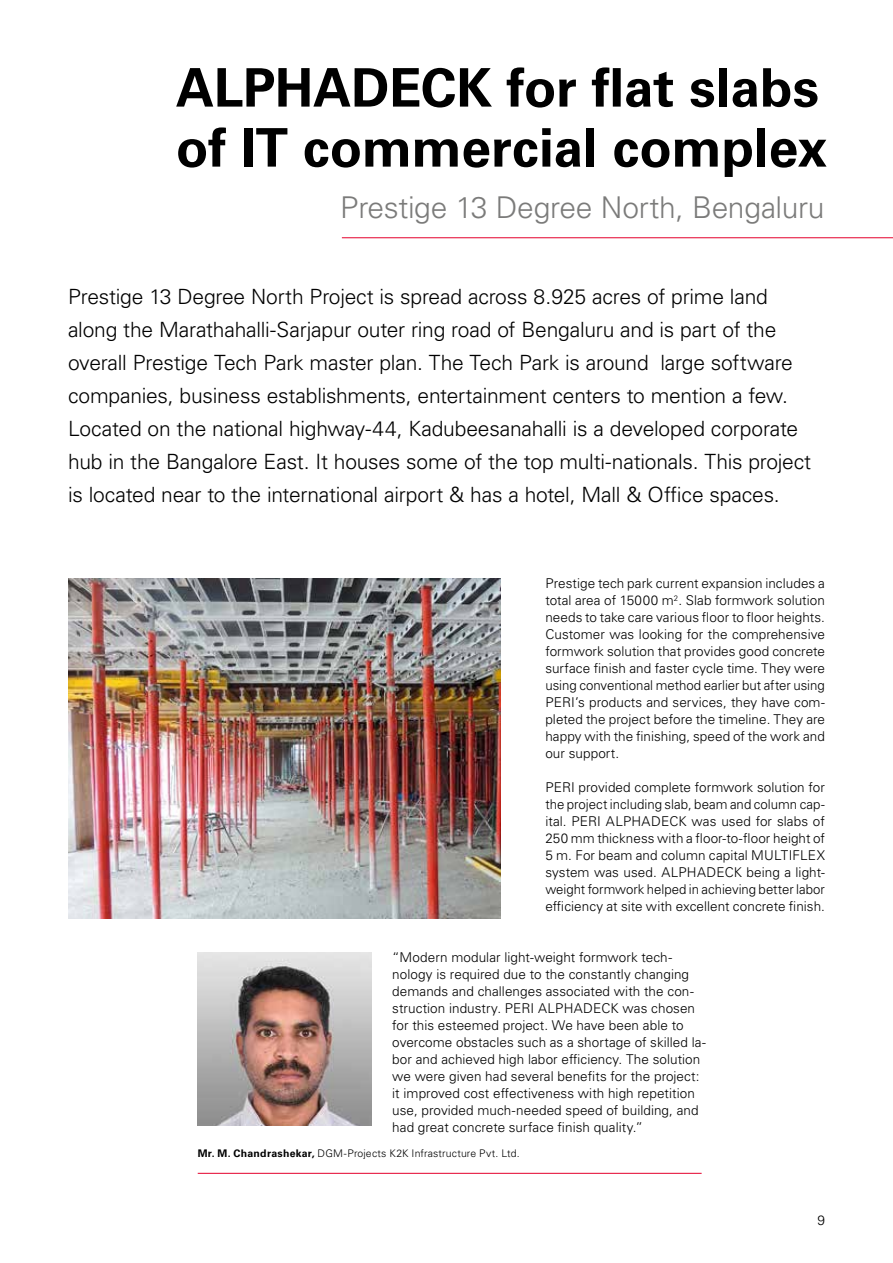
<style>
.page{position:relative;width:893px;height:1263px;background:#fff}
.page>*{position:absolute;margin:0;border:0;box-sizing:border-box;transform-origin:0 0}
.t1{font:700 53.25px/60px "Univers LTCYR 65";letter-spacing:-.005em;color:#000}
.t2{font:300 30px "Univers LTCYR 45";letter-spacing:-.01em;color:#7b7b7a}
.t3{font:300 21px/33px "Univers LTCYR 45";letter-spacing:-.01em;color:#000}
.t4{font:300 13.5px/17px "Univers LTCYR 45";letter-spacing:.005em;color:#000;text-align:justify}
.t5{font:300 10.5px "Univers LTCYR 45";letter-spacing:.015em;color:#000}
.s1{font-family:"Univers LTCYR 65";font-weight:700}
</style>
<div class="page">
<hr style="left:342px;top:237px;width:551px;height:1px;background:#e4002c">
<img style="left:198px;top:952px;width:173px;height:173px">
<img style="left:68px;top:578px;width:433px;height:340px">
<hr style="left:198px;top:1173px;width:504px;height:1px;background:#e4002c">
<h1 class="t1" style="left:176px;top:55px;width:653px">ALPHADECK for flat slabs of IT commercial complex</h1>
<h2 class="t2" style="left:340px;top:187px;width:486px">Prestige 13 Degree North, Bengaluru</h2>
<p class="t3" style="left:68px;top:280px;width:745px">Prestige 13 Degree North Project is spread across 8.925 acres of prime land along the Marathahalli-Sarjapur outer ring road of Bengaluru and is part of the overall Prestige Tech Park master plan. The Tech Park is around large software companies, business establishments, entertainment centers to mention a few.<br>Located on the national highway-44, Kadubeesanahalli is a developed corporate hub in the Bangalore East. It houses some of the top multi-nationals. This project is located near to the international airport &amp; has a hotel, Mall &amp; Office spaces.</p>
<p class="t4" style="left:545px;top:574px;width:281px">Prestige tech park current expansion includes a total area of 15000 m<sup>2</sup>. Slab formwork solution needs to take care various floor to floor heights.<br>Customer was looking for the comprehensive formwork solution that provides good concrete surface finish and faster cycle time. They were using conventional method earlier but after using PERI’s products and services, they have com&shy;pleted the project before the timeline. They are happy with the finishing, speed of the work and our support.</p>
<p class="t4" style="left:545px;top:779px;width:281px">PERI provided complete formwork solution for the project including slab, beam and column cap&shy;ital. PERI ALPHADECK was used for slabs of 250 mm thickness with a floor-to-floor height of 5 m. For beam and column capital MULTIFLEX system was used. ALPHADECK being a light&shy;weight formwork helped in achieving better labor efficiency at site with excellent concrete finish.</p>
<p class="t4" style="left:392px;top:949px;width:315px;text-align:left">“Modern modular light-weight formwork tech&shy;nology is required due to the constantly changing demands and challenges associated with the con&shy;struction industry. PERI ALPHADECK was chosen for this esteemed project. We have been able to overcome obstacles such as a shortage of skilled la&shy;bor and achieved high labor efficiency. The solution we were given had several benefits for the project: it improved cost effectiveness with high repetition use, provided much-needed speed of building, and had great concrete surface finish quality.”</p>
<p class="t5" style="left:198px;top:1146px;width:324px"><span class="s1">Mr. M. Chandrashekar,</span> DGM-Projects K2K Infrastructure Pvt. Ltd.</p>
<p class="t4" style="left:817px;top:1211px;width:9px">9</p>
</div>
